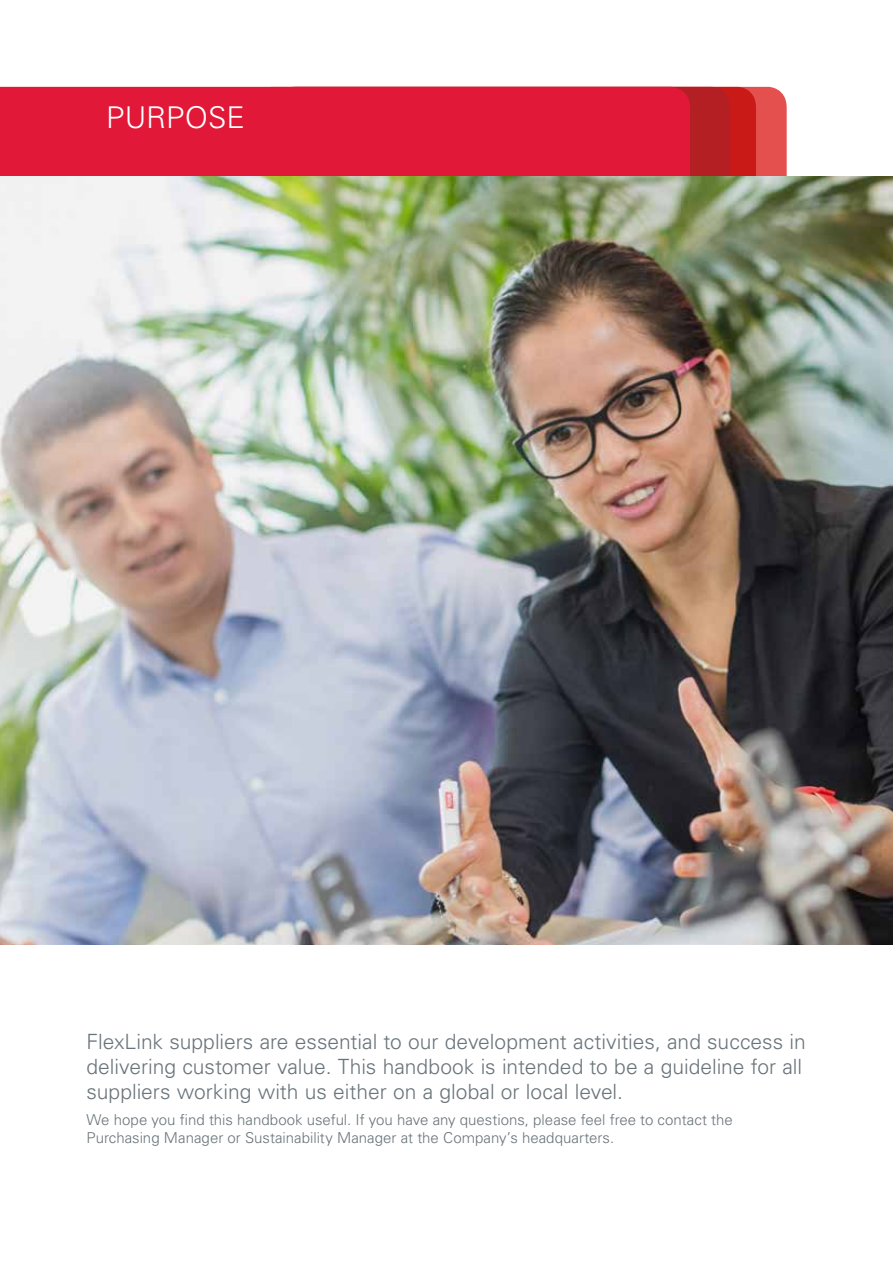
<style>
.page{position:relative;width:893px;height:1263px;background:#fff}
.page>*{position:absolute;margin:0;border:0;box-sizing:border-box;transform-origin:0 0}
.t1{font:300 30px "Univers LT Pro 45";color:#fff}
.t2{font:300 21px/25.2px "Univers LT Pro 45";color:#69747a}
.t3{font:300 15px/18px "Univers LT Pro 45";color:#69747a}
</style>
<div class="page">
<svg style="left:756px;top:87px;width:31px;height:90px;fill:#e3504d"></svg>
<svg style="left:690px;top:87px;width:66px;height:90px"></svg>
<div style="left:0;top:87px;width:690px;height:90px;background:#e11837"></div>
<img style="left:0;top:177px;width:893px;height:767px">
<h1 class="t1" style="left:106px;top:100px;width:140px">PURPOSE</h1>
<p class="t2" style="left:86px;top:1028px;width:721px">FlexLink suppliers are essential to our development activities, and success in delivering customer value. This handbook is intended to be a guideline for all suppliers working with us either on a global or local level.</p>
<p class="t3" style="left:86px;top:1111px;width:648px">We hope you find this handbook useful. If you have any questions, please feel free to contact the<br>Purchasing Manager or Sustainability Manager at the Company’s headquarters.</p>
</div>
